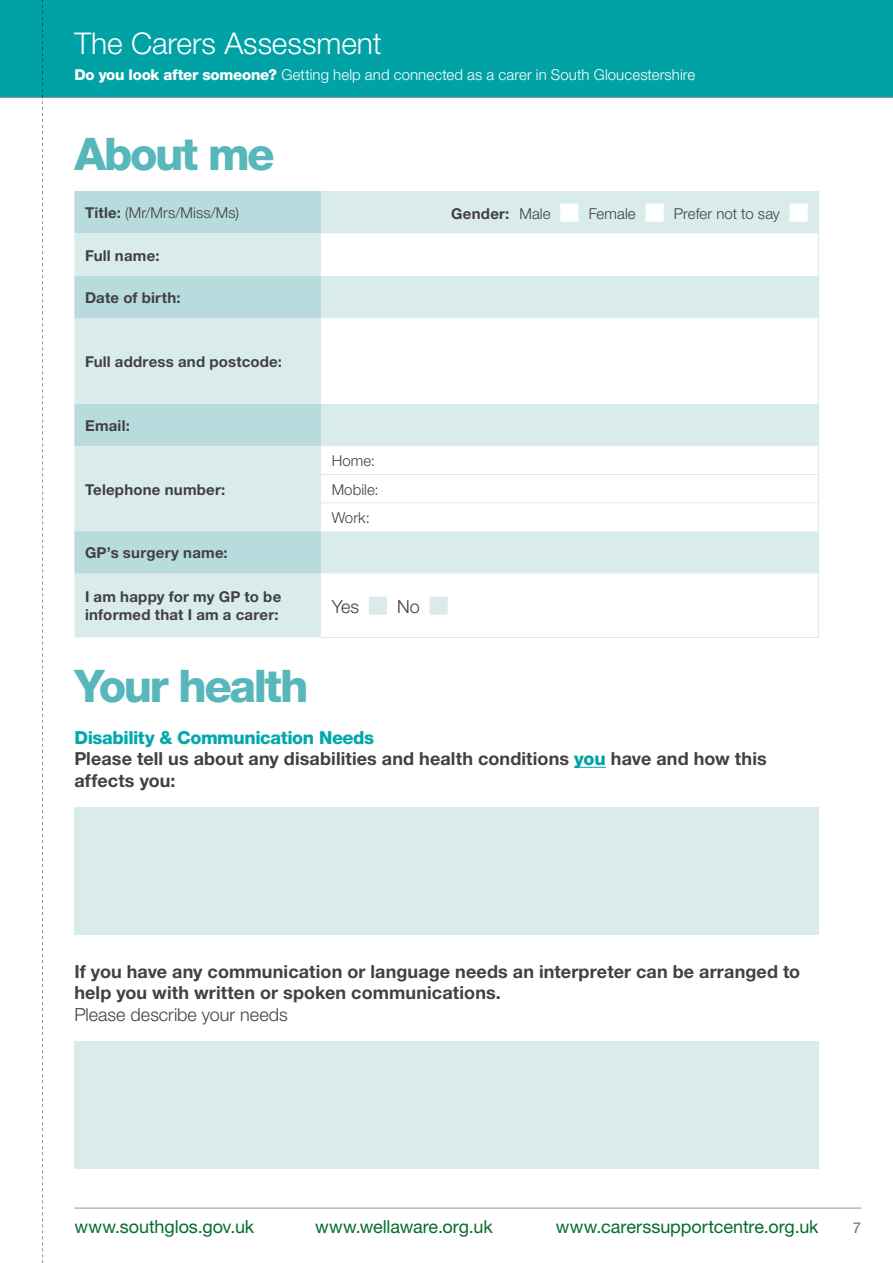
<style>
.page{position:relative;width:893px;height:1263px;background:#fff}
.page>*{position:absolute;margin:0;border:0;box-sizing:border-box;transform-origin:0 0}
.t1{font:800 45px "Helvetica Neue";letter-spacing:-.055em;color:#57b7bb}
.t2{font:300 30px "Helvetica Neue";color:#fff}
.t3{font:700 18px/21.3px "Helvetica Neue";letter-spacing:.005em;color:#414042}
.t4{font:18px "Helvetica Neue";letter-spacing:-.005em;color:#076c2b}
.t5{font:300 18px "Helvetica Neue";color:#414042}
.t6{font:700 15px/18px "Helvetica Neue";letter-spacing:.015em;color:#414042}
.t7{font:300 15px "Helvetica Neue";letter-spacing:.005em;color:#fff}
.t8{font:300 15px/28.5px "Helvetica Neue";letter-spacing:.005em;color:#414042}
.t9{font:15px "Helvetica Neue";color:#6d6e71}
.s1{font-weight:800}
.s2{font-weight:700}
.s3{font-weight:300}
.s4{font-weight:800;color:#00a9ac}
.s5{font-weight:800;color:#00a2a5}
</style>
<div class="page">
<div style="left:0;top:0;width:893px;height:98px;background:#00a2a5"></div>
<hr style="left:74px;top:1208px;width:787px;height:1px;background:#939598">
<hr style="left:0;top:97px;width:893px;height:1px;background:#939598">
<svg style="left:42px;top:0;width:1px;height:1263px"></svg>
<hr style="left:574px;top:767px;width:32px;height:1px;background:#00a2a5">
<svg style="left:74px;top:191px;width:744px;height:446px;background:#cfe5e6"></svg>
<svg style="left:321px;top:233px;width:497px;height:404px"></svg>
<hr style="left:818px;top:191px;width:1px;height:42px;background:#daebeb">
<hr style="left:818px;top:233px;width:1px;height:43px;background:#daebeb">
<hr style="left:818px;top:276px;width:1px;height:43px;background:#daebeb">
<hr style="left:818px;top:319px;width:1px;height:85px;background:#daebeb">
<hr style="left:818px;top:404px;width:1px;height:42px;background:#daebeb">
<svg style="left:818px;top:446px;width:1px;height:85px"></svg>
<hr style="left:818px;top:531px;width:1px;height:43px;background:#daebeb">
<hr style="left:818px;top:574px;width:1px;height:63px;background:#daebeb">
<hr style="left:321px;top:637px;width:498px;height:1px;background:#daebeb">
<hr style="left:321px;top:474px;width:498px;height:1px;background:#daebeb">
<hr style="left:321px;top:502px;width:498px;height:1px;background:#daebeb">
<div style="left:74px;top:807px;width:745px;height:128px;background:#daebeb"></div>
<div style="left:74px;top:1041px;width:745px;height:128px;background:#daebeb"></div>
<svg style="left:561px;top:203px;width:18px;height:19px"></svg>
<svg style="left:646px;top:203px;width:18px;height:19px"></svg>
<svg style="left:790px;top:203px;width:18px;height:19px"></svg>
<svg style="left:369px;top:596px;width:18px;height:19px"></svg>
<svg style="left:430px;top:596px;width:18px;height:19px"></svg>
<h2 class="t2" style="left:74px;top:25px;width:309px">The Carers Assessment</h2>
<p class="t7" style="left:74px;top:66px;width:622px"><span class="s1">Do you look after someone?</span> Getting help and connected as a carer in South Gloucestershire</p>
<h1 class="t1" style="left:74px;top:127px;width:202px">About me</h1>
<p class="t8" style="left:85px;top:198px;width:155px"><span class="s2">Title:</span> (Mr/Mrs/Miss/Ms)</p>
<p class="t6" style="left:451px;top:205px;width:101px">Gender: <span class="s3">Male</span></p>
<p class="t8" style="left:589px;top:199px;width:49px">Female</p>
<p class="t8" style="left:674px;top:199px;width:108px">Prefer not to say</p>
<p class="t6" style="left:85px;top:246px;width:76px">Full name:</p>
<p class="t6" style="left:85px;top:288px;width:97px">Date of birth:</p>
<p class="t6" style="left:85px;top:352px;width:199px">Full address and postcode:</p>
<p class="t6" style="left:85px;top:416px;width:46px">Email:</p>
<p class="t6" style="left:85px;top:480px;width:142px">Telephone number:</p>
<p class="t8" style="left:332px;top:446px;width:49px">Home:<br>Mobile:<br>Work:</p>
<p class="t6" style="left:85px;top:544px;width:144px">GP’s surgery name:</p>
<p class="t6" style="left:85px;top:588px;width:198px">I am happy for my GP to be informed that I am a carer:</p>
<p class="t5" style="left:332px;top:595px;width:29px">Yes</p>
<p class="t5" style="left:397px;top:595px;width:24px">No</p>
<h1 class="t1" style="left:74px;top:659px;width:235px">Your health</h1>
<p class="t3" style="left:74px;top:727px;width:694px"><span class="s4">Disability &amp; Communication Needs<br></span>Please tell us about any disabilities and health conditions <span class="s5">you</span> have and how this affects you:</p>
<p class="t3" style="left:74px;top:960px;width:727px">If you have any communication or language needs an interpreter can be arranged to help you with written or spoken communications.</p>
<p class="t5" style="left:74px;top:1003px;width:215px">Please describe your needs</p>
<p class="t4" style="left:74px;top:1216px;width:181px">www.southglos.gov.uk</p>
<p class="t4" style="left:315px;top:1216px;width:179px">www.wellaware.org.uk</p>
<p class="t4" style="left:556px;top:1216px;width:264px">www.carerssupportcentre.org.uk</p>
<p class="t9" style="left:853px;top:1219px;width:10px">7</p>
</div>
